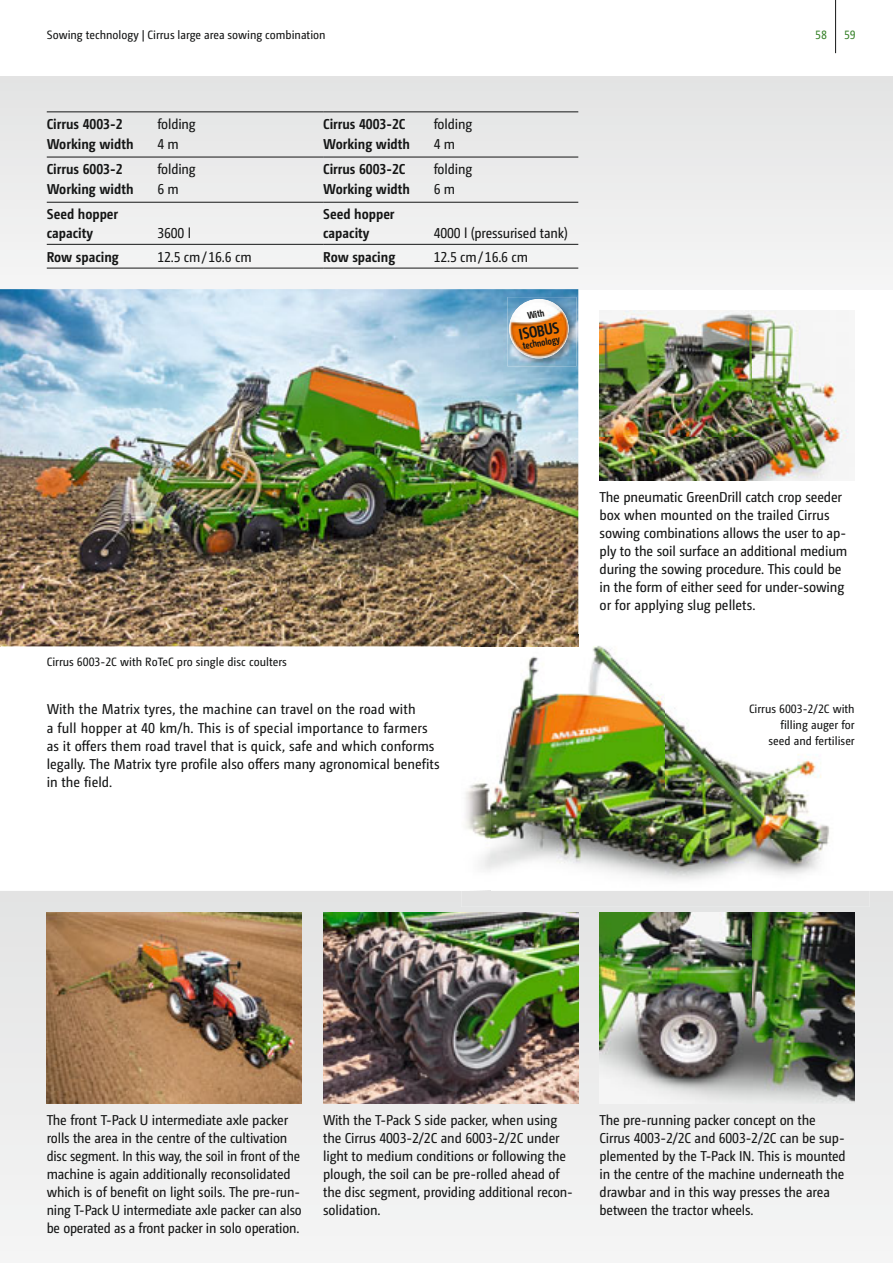
<style>
.page{position:relative;width:893px;height:1263px;background:#fff}
.page>*{position:absolute;margin:0;border:0;box-sizing:border-box;transform-origin:0 0}
.t1{font:700 15.75px "Camingo Dos Pro Cd";color:#151616;scale:.95 1}
.t2{font:14.25px/18px "Camingo Dos Pro S Cd";letter-spacing:-.01em;color:#151616}
.t3{font:700 14.25px/18px "Camingo Dos Pro S Cd";color:#151616}
.t4{font:12px/15.9px "Camingo Dos Pro S Cd";color:#151616;text-align:right}
.t5{font:12px "Camingo Dos Pro S Cd";color:#38832b}
.t6{font:700 9.75px "Camingo Dos Pro Cd";color:#151616;scale:.95 1}
</style>
<div class="page">
<div style="left:0;top:77px;width:893px;height:212px;background:#ececec"></div>
<svg style="left:0;top:891px;width:893px;height:360px"></svg>
<hr style="left:835px;top:0;width:1px;height:53px;background:#151616">
<img style="left:0;top:289px;width:578px;height:357px">
<img style="left:600px;top:480px;width:204px;height:1px">
<img style="left:600px;top:310px;width:249px;height:170px">
<img style="left:600px;top:1103px;width:204px;height:1px">
<img style="left:600px;top:912px;width:255px;height:191px">
<img style="left:323px;top:912px;width:255px;height:191px">
<img style="left:507px;top:297px;width:69px;height:69px">
<img style="left:509px;top:299px;width:60px;height:59px;border-radius:50%">
<img style="left:461px;top:635px;width:409px;height:272px">
<img style="left:461px;top:635px;width:117px;height:11px">
<img style="left:461px;top:657px;width:29px;height:234px">
<svg style="left:460px;top:891px;width:30px;height:1px"></svg>
<img style="left:47px;top:912px;width:255px;height:191px">
<hr style="left:47px;top:112px;width:276px;height:1px;background:#151616">
<hr style="left:47px;top:157px;width:276px;height:1px;background:#151616">
<hr style="left:47px;top:202px;width:276px;height:1px;background:#151616">
<hr style="left:47px;top:244px;width:276px;height:1px;background:#151616">
<hr style="left:47px;top:268px;width:276px;height:1px;background:#151616">
<hr style="left:323px;top:112px;width:255px;height:1px;background:#151616">
<hr style="left:323px;top:157px;width:255px;height:1px;background:#151616">
<hr style="left:323px;top:202px;width:255px;height:1px;background:#151616">
<hr style="left:323px;top:244px;width:255px;height:1px;background:#151616">
<hr style="left:323px;top:268px;width:255px;height:1px;background:#151616">
<p class="t4" style="left:47px;top:28px;width:280px">Sowing technology | Cirrus large area sowing combination</p>
<p class="t3" style="left:47px;top:116px;width:77px">Cirrus 4003-2</p>
<p class="t2" style="left:157px;top:116px;width:40px">folding</p>
<p class="t3" style="left:47px;top:136px;width:88px">Working width</p>
<p class="t2" style="left:157px;top:136px;width:23px">4 m</p>
<p class="t3" style="left:47px;top:161px;width:77px">Cirrus 6003-2</p>
<p class="t2" style="left:157px;top:161px;width:40px">folding</p>
<p class="t3" style="left:47px;top:182px;width:88px">Working width</p>
<p class="t2" style="left:157px;top:182px;width:23px">6 m</p>
<p class="t3" style="left:47px;top:207px;width:73px">Seed hopper capacity</p>
<p class="t2" style="left:157px;top:225px;width:35px">3600 l</p>
<p class="t3" style="left:323px;top:116px;width:84px">Cirrus 4003-2C</p>
<p class="t2" style="left:434px;top:116px;width:40px">folding</p>
<p class="t3" style="left:323px;top:136px;width:88px">Working width</p>
<p class="t2" style="left:434px;top:136px;width:23px">4 m</p>
<p class="t3" style="left:323px;top:161px;width:84px">Cirrus 6003-2C</p>
<p class="t2" style="left:434px;top:161px;width:40px">folding</p>
<p class="t3" style="left:323px;top:182px;width:88px">Working width</p>
<p class="t2" style="left:434px;top:182px;width:23px">6 m</p>
<p class="t3" style="left:323px;top:207px;width:73px">Seed hopper capacity</p>
<p class="t2" style="left:434px;top:225px;width:136px">4000 l (pressurised tank)</p>
<p class="t3" style="left:47px;top:249px;width:74px">Row spacing</p>
<p class="t2" style="left:157px;top:249px;width:96px">12.5 cm / 16.6 cm</p>
<p class="t3" style="left:323px;top:249px;width:74px">Row spacing</p>
<p class="t2" style="left:434px;top:249px;width:96px">12.5 cm / 16.6 cm</p>
<p class="t6" style="left:527px;top:312px;width:20px;rotate:-11deg">With</p>
<p class="t1" style="left:518px;top:328px;width:44px;rotate:-11deg">ISOBUS</p>
<p class="t6" style="left:522px;top:342px;width:41px;rotate:-11deg">technology</p>
<p class="t5" style="left:815px;top:28px;width:13px">58</p>
<p class="t5" style="left:844px;top:28px;width:13px">59</p>
<p class="t4" style="left:47px;top:655px;width:242px">Cirrus 6003-2C with RoTeC pro single disc coulters</p>
<p class="t2" style="left:47px;top:701px;width:394px">With the Matrix tyres, the machine can travel on the road with<br>a full hopper at 40 km/h. This is of special importance to farmers as it offers them road travel that is quick, safe and which conforms legally. The Matrix tyre profile also offers many agronomical benefits in the field.</p>
<p class="t2" style="left:600px;top:489px;width:249px">The pneumatic GreenDrill catch crop seeder box when mounted on the trailed Cirrus sowing combinations allows the user to ap&shy;ply to the soil surface an additional medium during the sowing procedure. This could be in the form of either seed for under-sowing or for applying slug pellets.</p>
<p class="t4" style="left:749px;top:701px;width:107px">Cirrus 6003-2/2C with filling auger for<br>seed and fertiliser</p>
<p class="t2" style="left:47px;top:1112px;width:256px">The front T-Pack U intermediate axle packer rolls the area in the centre of the cultivation disc segment. In this way, the soil in front of the machine is again additionally reconsolidated which is of benefit on light soils. The pre-run&shy;ning T-Pack U intermediate axle packer can also be operated as a front packer in solo operation.</p>
<p class="t2" style="left:323px;top:1112px;width:251px">With the T-Pack S side packer, when using the Cirrus 4003-2/2C and 6003-2/2C under light to medium conditions or following the plough, the soil can be pre-rolled ahead of the disc segment, providing additional recon&shy;solidation.</p>
<p class="t2" style="left:600px;top:1112px;width:248px">The pre-running packer concept on the Cirrus 4003-2/2C and 6003-2/2C can be sup&shy;plemented by the T-Pack IN. This is mounted in the centre of the machine underneath the drawbar and in this way presses the area between the tractor wheels.</p>
</div>
